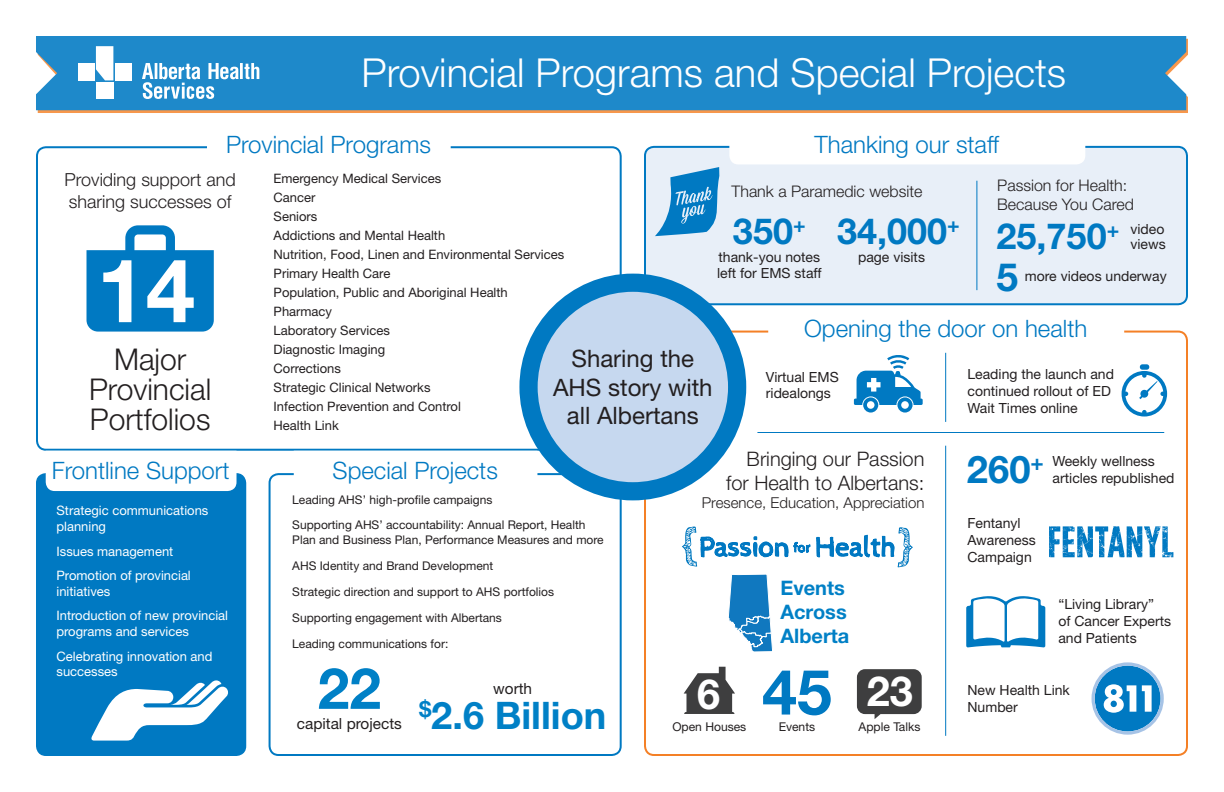
<style>
.page{position:relative;width:1224px;height:792px;background:#fff}
.page>*{position:absolute;margin:0;border:0;box-sizing:border-box;transform-origin:0 0}
.t1{font:700 88.4px "Helvetica Neue LT Std";color:#fff}
.t2{font:700 62.7px "Helvetica Neue LT Std";color:#0079c2}
.t3{font:700 57px "Helvetica Neue LT Std";color:#0080c6}
.t4{font:700 41.5px "Helvetica Neue LT Std";color:#fff}
.t5{font:300 40px "Helvetica Neue LT Std";color:#fff}
.t6{font:700 39px "Helvetica Neue LT Std";color:#0079c2}
.t7{font:700 38.1px "Helvetica Neue LT Std";color:#0079c2}
.t8{font:700 38px "Helvetica Neue LT Std";color:#0080c6}
.t9{font:700 36px "Helvetica Neue LT Std";color:#0079c2}
.t10{font:300 30px/30px "Helvetica Neue LT Std";color:#231f20;text-align:center}
.t11{font:300 24px "Helvetica Neue LT Std";color:#0079c2}
.t12{font:24px/28.8px "Helvetica Neue LT Std";color:#231f20;text-align:center}
.t13{font:300 20px/24px "Helvetica Neue LT Std";color:#231f20;text-align:right}
.t14{font:700 20px/24px "Helvetica Neue LT Std";color:#0080c6}
.t15{font:300 18px/21.6px "Helvetica Neue LT Std";color:#231f20}
.t16{font:300 16px/19.2px "Helvetica Neue LT Std";color:#231f20}
.t17{font:15.4px "Helvetica Neue LT Std";color:#231f20}
.t18{font:300 15px "Helvetica Neue LT Std";color:#231f20}
.t19{font:14px/16.8px "Helvetica Neue LT Std";color:#231f20}
.t20{font:13px "Helvetica Neue LT Std";color:#231f20}
.t21{font:13px/15.6px "Helvetica Neue LT Std";color:#fff}
.t22{font:12.1px "Helvetica Neue LT Std";color:#231f20}
.t23{font:12px/14.4px "Helvetica Neue LT Std";color:#231f20}
</style>
<div class="page">
<div style="left:36px;top:146px;width:586px;height:305px;border:2px solid #0079c2;border-radius:9px"></div>
<div style="left:269px;top:473px;width:353px;height:283px;border:2px solid #0079c2;border-radius:9px"></div>
<div style="left:37px;top:474px;width:208px;height:281px;background:#0079c2;border-radius:9px"></div>
<div style="left:36px;top:473px;width:210px;height:283px;border:2px solid #0079c2;border-radius:9px"></div>
<div style="left:645px;top:147px;width:542px;height:157px;background:#e8eff8;border-radius:9px"></div>
<div style="left:644px;top:146px;width:544px;height:159px;border:2px solid #0079c2;border-radius:9px"></div>
<svg style="left:207px;top:146px;width:244px;height:3px"></svg>
<svg style="left:294px;top:473px;width:243px;height:3px"></svg>
<div style="left:46px;top:473px;width:191px;height:18px;background:#fff"></div>
<div style="left:729px;top:145px;width:356px;height:19px;background:#fff"></div>
<hr style="left:945px;top:353px;width:1px;height:69px;background:#0079c2">
<hr style="left:945px;top:446px;width:1px;height:290px;background:#0079c2">
<hr style="left:757px;top:432px;width:407px;height:1px;background:#0079c2">
<svg style="left:684px;top:667px;width:51px;height:47px"></svg>
<svg style="left:857px;top:669px;width:65px;height:50px"></svg>
<svg style="left:655px;top:167px;width:65px;height:69px"></svg>
<hr style="left:976px;top:181px;width:1px;height:109px;background:#0079c2">
<svg style="left:768px;top:330px;width:399px;height:87px"></svg>
<svg style="left:682px;top:527px;width:231px;height:125px"></svg>
<svg style="left:91px;top:680px;width:137px;height:61px"></svg>
<svg style="left:87px;top:225px;width:127px;height:107px"></svg>
<svg style="left:1092px;top:662px;width:72px;height:73px"></svg>
<svg style="left:966px;top:596px;width:79px;height:52px"></svg>
<svg style="left:1049px;top:526px;width:124px;height:31px"></svg>
<div style="left:529px;top:283px;width:208px;height:208px;background:#c6d8ef;border-radius:50%"></div>
<div style="left:519px;top:274px;width:227px;height:226px;border:18px solid #0079c2;border-radius:50%"></div>
<svg style="left:38px;top:39px;width:1150px;height:74px;fill:#f7974c"></svg>
<div style="left:36px;top:36px;width:1150px;height:74px;background:#1e89ca"></div>
<svg style="left:142px;top:63px;width:117px;height:36px"></svg>
<div style="left:96px;top:82px;width:17px;height:17px;background:#fff"></div>
<div style="left:78px;top:63px;width:16px;height:17px;background:#fff"></div>
<div style="left:115px;top:63px;width:17px;height:17px;background:#fff"></div>
<svg style="left:96px;top:46px;width:17px;height:34px"></svg>
<p class="t5" style="left:361px;top:49px;width:706px">Provincial Programs and Special Projects</p>
<p class="t11" style="left:226px;top:129px;width:206px">Provincial Programs</p>
<p class="t11" style="left:815px;top:129px;width:186px">Thanking our staff</p>
<p class="t15" style="left:65px;top:169px;width:173px">Providing support and sharing successes of</p>
<p class="t1" style="left:97px;top:236px;width:100px">14</p>
<p class="t10" style="left:89px;top:344px;width:124px">Major<br>Provincial<br>Portfolios</p>
<p class="t20" style="left:274px;top:170px;width:169px">Emergency Medical Services</p>
<p class="t20" style="left:274px;top:189px;width:43px">Cancer</p>
<p class="t20" style="left:274px;top:208px;width:45px">Seniors</p>
<p class="t20" style="left:274px;top:227px;width:173px">Addictions and Mental Health</p>
<p class="t20" style="left:274px;top:246px;width:292px">Nutrition, Food, Linen and Environmental Services</p>
<p class="t20" style="left:274px;top:265px;width:118px">Primary Health Care</p>
<p class="t20" style="left:274px;top:284px;width:236px">Population, Public and Aboriginal Health</p>
<p class="t20" style="left:274px;top:303px;width:60px">Pharmacy</p>
<p class="t20" style="left:274px;top:322px;width:118px">Laboratory Services</p>
<p class="t20" style="left:274px;top:341px;width:113px">Diagnostic Imaging</p>
<p class="t20" style="left:274px;top:360px;width:69px">Corrections</p>
<p class="t20" style="left:274px;top:379px;width:158px">Strategic Clinical Networks</p>
<p class="t20" style="left:274px;top:398px;width:189px">Infection Prevention and Control</p>
<p class="t20" style="left:274px;top:417px;width:67px">Health Link</p>
<p class="t16" style="left:732px;top:182px;width:192px">Thank a Paramedic website</p>
<p class="t16" style="left:997px;top:175px;width:138px">Passion for Health:<br>Because You Cared</p>
<p class="t9" style="left:733px;top:209px;width:74px">350<sup>+</sup></p>
<p class="t19" style="left:1131px;top:221px;width:37px;line-height:15px">video views</p>
<p class="t19" style="left:858px;top:248px;width:68px">page visits</p>
<p class="t9" style="left:837px;top:209px;width:124px">34,000<sup>+</sup></p>
<p class="t9" style="left:997px;top:213px;width:124px">25,750<sup>+</sup></p>
<p class="t6" style="left:997px;top:253px;width:23px">5</p>
<p class="t19" style="left:1025px;top:268px;width:143px">more videos underway</p>
<p class="t19" style="left:717px;top:248px;width:106px">thank-you notes left for EMS staff</p>
<p class="t11" style="left:804px;top:314px;width:285px">Opening the door on health</p>
<p class="t12" style="left:553px;top:344px;width:161px">Sharing the<br>AHS story with all Albertans</p>
<p class="t19" style="left:968px;top:365px;width:148px">Leading the launch and continued rollout of ED<br>Wait Times online</p>
<p class="t19" style="left:766px;top:368px;width:74px">Virtual EMS ridealongs</p>
<p class="t11" style="left:52px;top:456px;width:179px">Frontline Support</p>
<p class="t11" style="left:333px;top:456px;width:167px">Special Projects</p>
<p class="t21" style="left:57px;top:503px;width:153px">Strategic communications planning</p>
<p class="t21" style="left:57px;top:543px;width:118px">Issues management</p>
<p class="t21" style="left:57px;top:568px;width:136px">Promotion of provincial initiatives</p>
<p class="t21" style="left:57px;top:608px;width:173px">Introduction of new provincial programs and services</p>
<p class="t21" style="left:57px;top:648px;width:158px">Celebrating innovation and successes</p>
<p class="t23" style="left:292px;top:492px;width:202px">Leading AHS’ high-profile campaigns</p>
<p class="t23" style="left:292px;top:518px;width:313px">Supporting AHS’ accountability: Annual Report, Health<br>Plan and Business Plan, Performance Measures and more</p>
<p class="t23" style="left:292px;top:558px;width:202px">AHS Identity and Brand Development</p>
<p class="t23" style="left:292px;top:584px;width:263px">Strategic direction and support to AHS portfolios</p>
<p class="t23" style="left:292px;top:610px;width:211px">Supporting engagement with Albertans</p>
<p class="t23" style="left:292px;top:636px;width:158px">Leading communications for:</p>
<p class="t3" style="left:318px;top:653px;width:65px">22</p>
<p class="t17" style="left:297px;top:714px;width:106px">capital projects</p>
<p class="t17" style="left:493px;top:680px;width:40px">worth</p>
<p class="t8" style="left:419px;top:692px;width:189px"><sup>$</sup>2.6 Billion</p>
<p class="t13" style="left:726px;top:447px;width:200px">Bringing our Passion for Health to Albertans:</p>
<p class="t18" style="left:702px;top:494px;width:224px">Presence, Education, Appreciation</p>
<p class="t4" style="left:697px;top:668px;width:25px">6</p>
<p class="t22" style="left:672px;top:720px;width:76px">Open Houses</p>
<p class="t14" style="left:780px;top:575px;width:70px">Events<br>Across<br>Alberta</p>
<p class="t2" style="left:762px;top:653px;width:71px">45</p>
<p class="t22" style="left:779px;top:720px;width:38px">Events</p>
<p class="t4" style="left:867px;top:666px;width:48px">23</p>
<p class="t22" style="left:859px;top:720px;width:63px">Apple Talks</p>
<p class="t7" style="left:967px;top:446px;width:78px">260<sup>+</sup></p>
<p class="t19" style="left:1053px;top:453px;width:123px">Weekly wellness articles republished</p>
<p class="t19" style="left:968px;top:515px;width:70px">Fentanyl<br>Awareness<br>Campaign</p>
<p class="t19" style="left:1058px;top:595px;width:114px">“Living Library”<br>of Cancer Experts and Patients</p>
<p class="t19" style="left:968px;top:682px;width:104px">New Health Link<br>Number</p>
</div>
